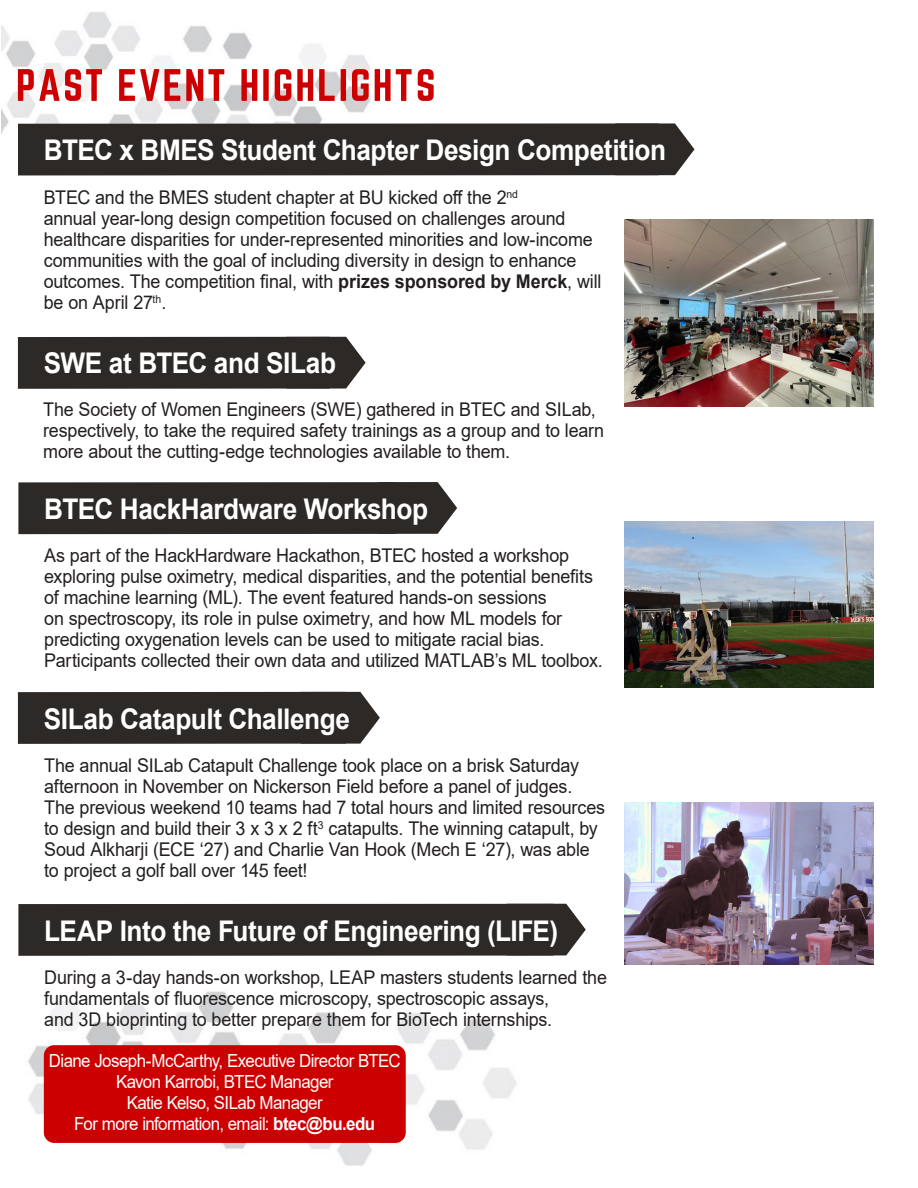
<style>
.page{position:relative;width:918px;height:1188px;background:#fff}
.page>*{position:absolute;margin:0;border:0;box-sizing:border-box;transform-origin:0 0}
.BTEC_SILab_Caption{font:700 28.5px "Arial";letter-spacing:-.015em;color:#fff;scale:.92 1}
.BTEC_SILab_PP{font:18.9px/21px "Arial";letter-spacing:-.01em;color:#231f20;scale:.95 1}
.BTEC_SILab_PP-2{font:18px "Arial";letter-spacing:-.035em;color:#fff;scale:.94 1}
.s1{font-weight:700}
</style>
<div class="page">
<img style="left:28px;top:991px;width:489px;height:175px">
<div style="left:44px;top:1045px;width:362px;height:98px;background:#c00;border-radius:10px"></div>
<img style="left:1px;top:12px;width:378px;height:164px">
<img style="left:624px;top:220px;width:250px;height:187px">
<img style="left:624px;top:522px;width:250px;height:166px">
<svg style="left:18px;top:69px;width:84px;height:32px"></svg>
<svg style="left:119px;top:69px;width:61px;height:32px"></svg>
<svg style="left:186px;top:69px;width:38px;height:32px"></svg>
<svg style="left:241px;top:69px;width:16px;height:32px"></svg>
<div style="left:263px;top:69px;width:6px;height:32px;background:#c00"></div>
<svg style="left:275px;top:69px;width:16px;height:32px"></svg>
<svg style="left:297px;top:69px;width:16px;height:32px"></svg>
<svg style="left:319px;top:69px;width:16px;height:32px"></svg>
<div style="left:341px;top:69px;width:5px;height:32px;background:#c00"></div>
<svg style="left:352px;top:69px;width:17px;height:32px"></svg>
<svg style="left:375px;top:69px;width:37px;height:32px"></svg>
<svg style="left:418px;top:69px;width:16px;height:32px"></svg>
<div style="left:18px;top:123px;width:676px;height:52px;background:#2d2926"></div>
<div style="left:18px;top:337px;width:348px;height:52px;background:#2d2926"></div>
<div style="left:18px;top:482px;width:439px;height:52px;background:#2d2926"></div>
<div style="left:18px;top:904px;width:568px;height:52px;background:#2d2926"></div>
<div style="left:18px;top:692px;width:362px;height:52px;background:#2d2926"></div>
<img style="left:624px;top:803px;width:250px;height:162px">
<p class="BTEC_SILab_Caption" style="left:44px;top:130px;width:678px">BTEC x BMES Student Chapter Design Competition</p>
<p class="BTEC_SILab_PP" style="left:44px;top:187px;width:589px">BTEC and the BMES student chapter at BU kicked off the 2<sup>nd<br></sup>annual year-long design competition focused on challenges around healthcare disparities for under-represented minorities and low-income communities with the goal of including diversity in design to enhance outcomes. The competition final, with <span class="s1">prizes sponsored by Merck</span>, will be on April 27<sup>th</sup>.</p>
<p class="BTEC_SILab_Caption" style="left:44px;top:343px;width:319px">SWE at BTEC and SILab</p>
<p class="BTEC_SILab_PP" style="left:43px;top:399px;width:592px">The Society of Women Engineers (SWE) gathered in BTEC and SILab, respectively, to take the required safety trainings as a group and to learn more about the cutting-edge technologies available to them.</p>
<p class="BTEC_SILab_Caption" style="left:44px;top:489px;width:419px">BTEC HackHardware Workshop</p>
<p class="BTEC_SILab_PP" style="left:44px;top:545px;width:589px">As part of the HackHardware Hackathon, BTEC hosted a workshop exploring pulse oximetry, medical disparities, and the potential benefits of machine learning (ML). The event featured hands-on sessions<br>on spectroscopy, its role in pulse oximetry, and how ML models for predicting oxygenation levels can be used to mitigate racial bias.<br>Participants collected their own data and utilized MATLAB’s ML toolbox.</p>
<p class="BTEC_SILab_Caption" style="left:44px;top:698px;width:334px">SILab Catapult Challenge</p>
<p class="BTEC_SILab_PP" style="left:44px;top:755px;width:592px">The annual SILab Catapult Challenge took place on a brisk Saturday afternoon in November on Nickerson Field before a panel of judges.<br>The previous weekend 10 teams had 7 total hours and limited resources to design and build their 3 x 3 x 2 ft<sup>3</sup> catapults. The winning catapult, by Soud Alkharji (ECE ‘27) and Charlie Van Hook (Mech E ‘27), was able to project a golf ball over 145 feet!</p>
<p class="BTEC_SILab_Caption" style="left:44px;top:910px;width:560px">LEAP Into the Future of Engineering (LIFE)</p>
<p class="BTEC_SILab_PP" style="left:44px;top:966px;width:594px">During a 3-day hands-on workshop, LEAP masters students learned the fundamentals of fluorescence microscopy, spectroscopic assays,</p>
<p class="BTEC_SILab_PP" style="left:44px;top:1008px;width:536px">and 3D bioprinting to better prepare them for BioTech internships.</p>
<p class="BTEC_SILab_PP-2" style="left:49px;top:1048px;width:376px">Diane Joseph-McCarthy, Executive Director BTEC</p>
<p class="BTEC_SILab_PP-2" style="left:116px;top:1069px;width:233px">Kavon Karrobi, BTEC Manager</p>
<p class="BTEC_SILab_PP-2" style="left:127px;top:1090px;width:210px">Katie Kelso, SILab Manager</p>
<p class="BTEC_SILab_PP-2" style="left:74px;top:1111px;width:322px">For more information, email: <span class="s1">btec@bu.edu</span></p>
</div>
